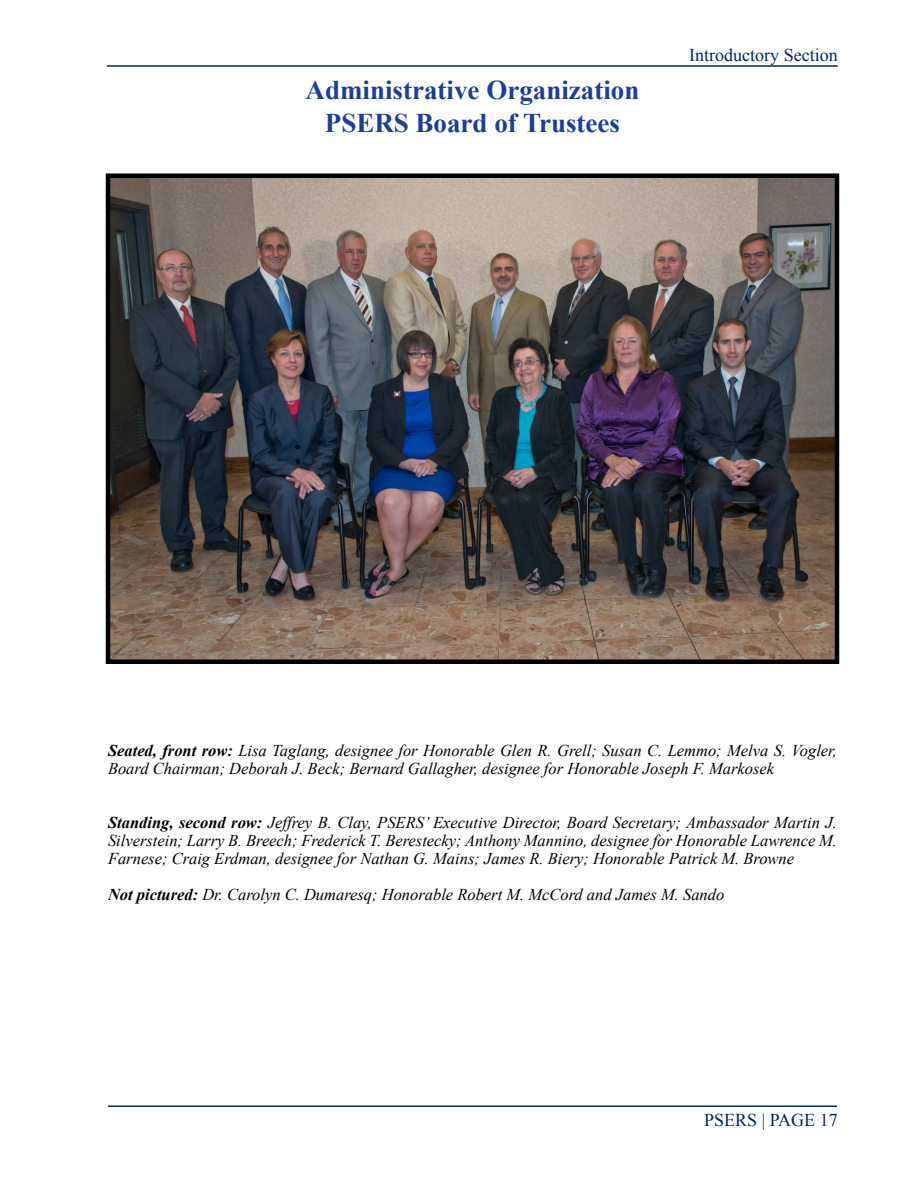
<style>
.page{position:relative;width:918px;height:1188px;background:#fff}
.page>*{position:absolute;margin:0;border:0;box-sizing:border-box;transform-origin:0 0}
.t1{font:700 27px "Times New Roman";color:#1c3e94}
.t2{font:18px "Times New Roman";color:#002a5a}
.t3{font:italic 16.5px/18px "Times New Roman";color:#000}
.s1{font-weight:700}
</style>
<div class="page">
<hr style="left:107px;top:65px;width:731px;height:2px;background:#002a5a">
<hr style="left:108px;top:1106px;width:729px;height:1px;background:#002a5a">
<img style="left:111px;top:178px;width:723px;height:481px">
<div style="left:106px;top:173px;width:733px;height:491px;border:4px solid #000"></div>
<p class="t1" style="left:306px;top:72px;width:335px">Administrative Organization</p>
<p class="t1" style="left:325px;top:104px;width:297px">PSERS Board of Trustees</p>
<p class="t2" style="left:689px;top:43px;width:150px">Introductory Section</p>
<p class="t3" style="left:108px;top:741px;width:731px"><span class="s1">Seated, front row:</span> Lisa Taglang, designee for Honorable Glen R. Grell; Susan C. Lemmo; Melva S. Vogler,<br>Board Chairman; Deborah J. Beck; Bernard Gallagher, designee for Honorable Joseph F. Markosek</p>
<p class="t3" style="left:108px;top:813px;width:731px;text-align:justify"><span class="s1">Standing, second row:</span> Jeffrey B. Clay, PSERS’ Executive Director, Board Secretary; Ambassador Martin J.<br>Silverstein; Larry B. Breech; Frederick T. Berestecky; Anthony Mannino, designee for Honorable Lawrence M.<br>Farnese; Craig Erdman, designee for Nathan G. Mains; James R. Biery; Honorable Patrick M. Browne</p>
<p class="t3" style="left:108px;top:885px;width:618px"><span class="s1">Not pictured:</span> Dr. Carolyn C. Dumaresq; Honorable Robert M. McCord and James M. Sando</p>
<p class="t2" style="left:704px;top:1108px;width:135px">PSERS | PAGE 17</p>
</div>
